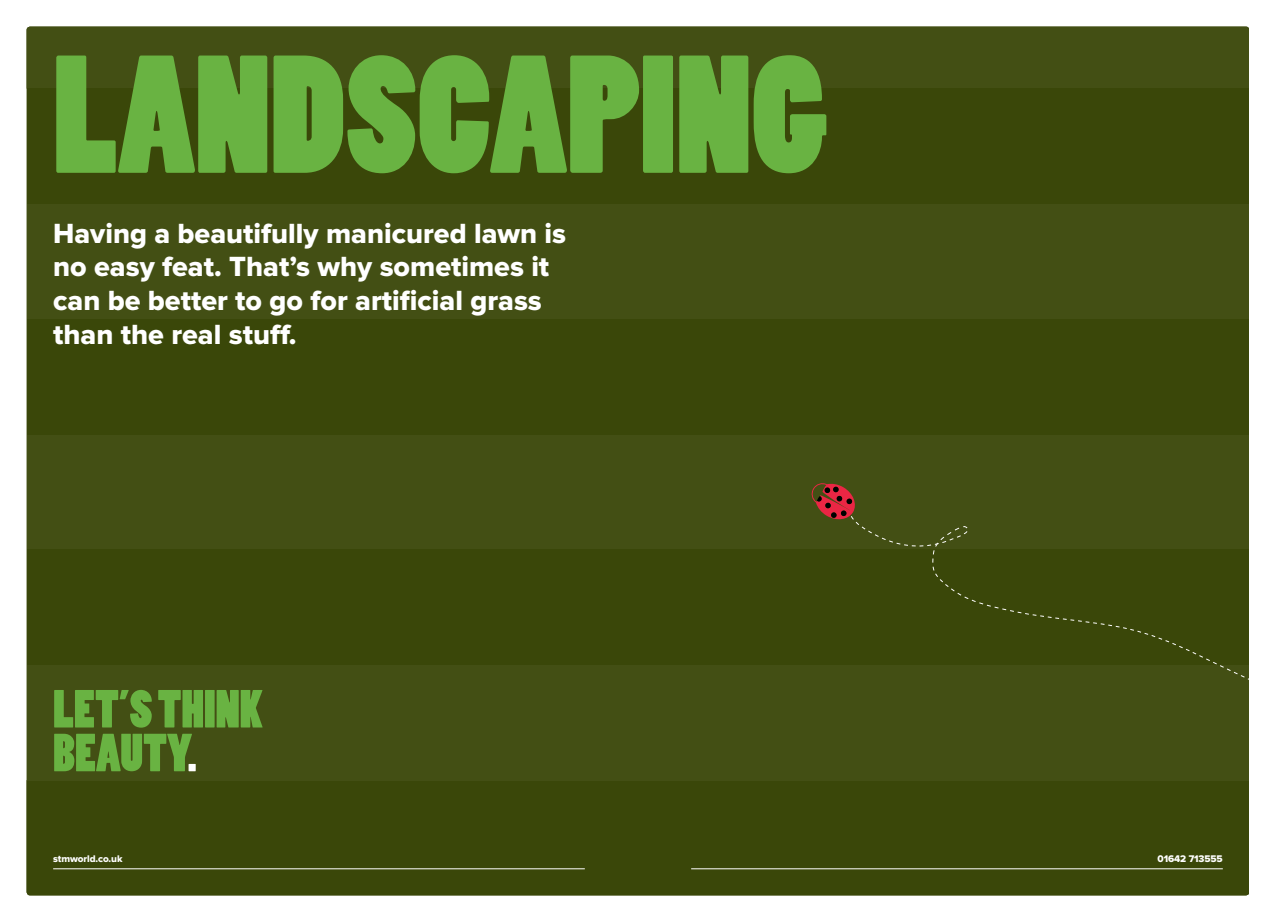
<style>
.page{position:relative;width:1276px;height:922px;background:#fff}
.page>*{position:absolute;margin:0;border:0;box-sizing:border-box;transform-origin:0 0}
.t1{font:156.25px "Poplar Std";color:#69b342}
.t2{font:50px/43.8px "Poplar Std";color:#69b342}
.t3{font:28.75px/33.8px "Proxima Nova Extrabld";color:#fff}
.t4{font:10px "Proxima Nova Extrabld";letter-spacing:-.01em;color:#fff}
.s1{color:#fff}
</style>
<div class="page">
<div style="left:27px;top:780px;width:1222px;height:115px;background:#3a4709"></div>
<div style="left:27px;top:664px;width:1222px;height:116px;background:#434f14"></div>
<div style="left:27px;top:434px;width:1222px;height:115px;background:#434f14"></div>
<div style="left:27px;top:204px;width:1222px;height:115px;background:#434f14"></div>
<div style="left:27px;top:27px;width:1222px;height:62px;background:#434f14"></div>
<div style="left:27px;top:549px;width:1222px;height:115px;background:#3a4709"></div>
<div style="left:27px;top:319px;width:1222px;height:115px;background:#3a4709"></div>
<div style="left:27px;top:89px;width:1222px;height:115px;background:#3a4709"></div>
<svg style="left:849px;top:526px;width:400px;height:154px"></svg>
<svg style="left:811px;top:483px;width:63px;height:52px"></svg>
<hr style="left:53px;top:868px;width:532px;height:1px;background:#fff">
<hr style="left:691px;top:868px;width:531px;height:1px;background:#fff">
<h1 class="t1" style="left:53px;top:29px;width:775px">LANDSCAPING</h1>
<p class="t3" style="left:53px;top:217px;width:514px">Having a beautifully manicured lawn is no easy feat. That’s why sometimes it can be better to go for artificial grass than the real stuff.</p>
<h2 class="t2" style="left:53px;top:689px;width:211px">LET’S THINK<br>BEAUTY<span class="s1">.</span></h2>
<p class="t4" style="left:53px;top:852px;width:71px">stmworld.co.uk</p>
<p class="t4" style="left:1157px;top:852px;width:67px">01642 713555</p>
</div>
